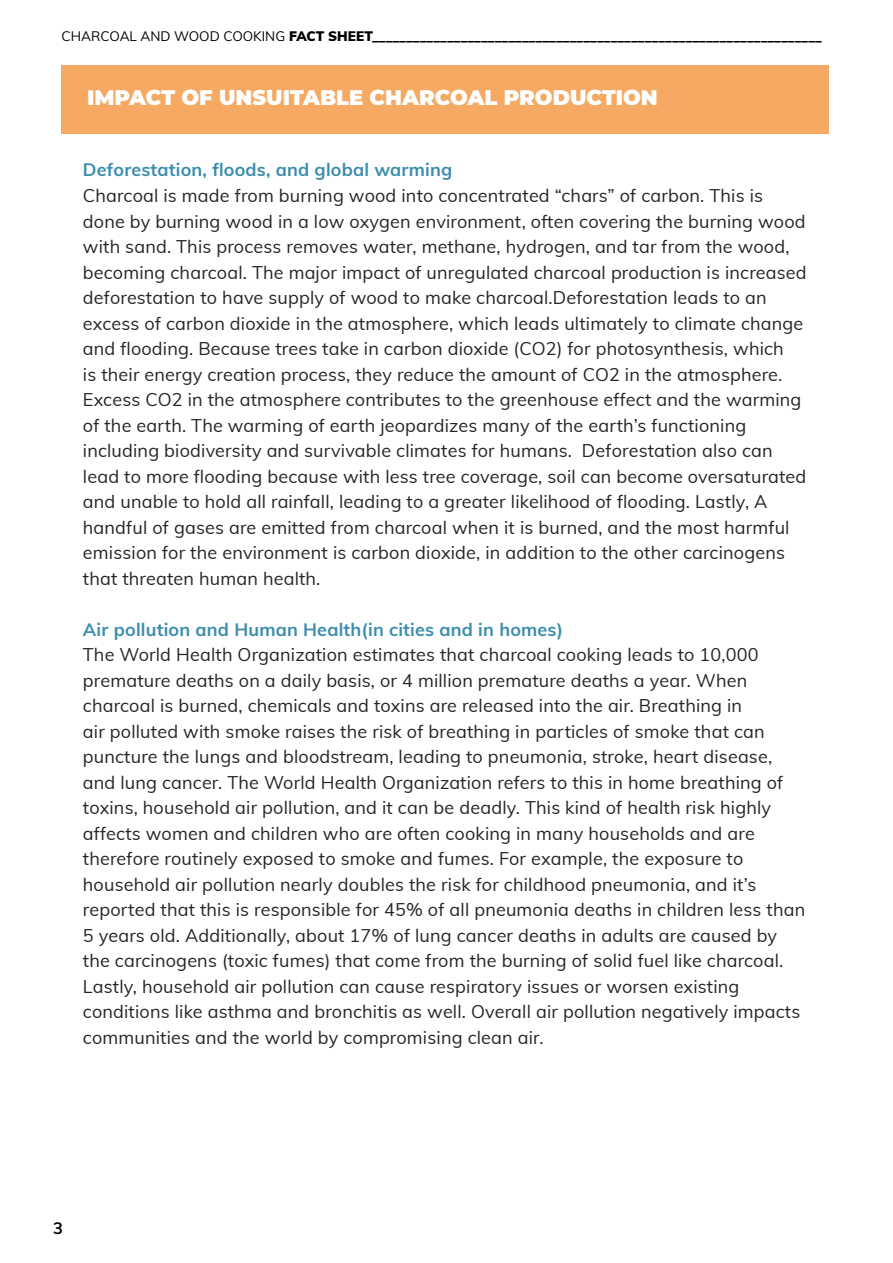
<style>
.page{position:relative;width:893px;height:1263px;background:#fff}
.page>*{position:absolute;margin:0;border:0;box-sizing:border-box;transform-origin:0 0}
.t1{font:900 21px "Montserrat";color:#fff}
.t2{font:18px/25.5px "Muli";letter-spacing:.01em;color:#272424}
.t3{font:700 18px "Muli";letter-spacing:.01em;color:#3c8dad}
.t4{font:700 16.5px "Muli";color:#000}
.t5{font:900 13.5px "Muli";color:#000}
.s1{font-weight:400}
</style>
<div class="page">
<div style="left:62px;top:66px;width:767px;height:68px;background:#f5a962"></div>
<p class="t5" style="left:62px;top:26px;width:762px"><span class="s1">CHARCOAL AND WOOD COOKING</span> FACT SHEET__________________________________________________________________</p>
<p class="t1" style="left:87px;top:82px;width:572px">IMPACT OF UNSUITABLE CHARCOAL PRODUCTION</p>
<p class="t3" style="left:83px;top:157px;width:371px">Deforestation, floods, and global warming</p>
<p class="t2" style="left:83px;top:182px;width:725px">Charcoal is made from burning wood into concentrated “chars” of carbon. This is done by burning wood in a low oxygen environment, often covering the burning wood with sand. This process removes water, methane, hydrogen, and tar from the wood, becoming charcoal. The major impact of unregulated charcoal production is increased deforestation to have supply of wood to make charcoal.Deforestation leads to an excess of carbon dioxide in the atmosphere, which leads ultimately to climate change and flooding. Because trees take in carbon dioxide (CO2) for photosynthesis, which<br>is their energy creation process, they reduce the amount of CO2 in the atmosphere.<br>Excess CO2 in the atmosphere contributes to the greenhouse effect and the warming of the earth. The warming of earth jeopardizes many of the earth’s functioning including biodiversity and survivable climates for humans. Deforestation also can lead to more flooding because with less tree coverage, soil can become oversaturated and unable to hold all rainfall, leading to a greater likelihood of flooding. Lastly, A handful of gases are emitted from charcoal when it is burned, and the most harmful emission for the environment is carbon dioxide, in addition to the other carcinogens that threaten human health.</p>
<p class="t3" style="left:83px;top:616px;width:482px">Air pollution and Human Health(in cities and in homes)</p>
<p class="t2" style="left:83px;top:641px;width:724px">The World Health Organization estimates that charcoal cooking leads to 10,000 premature deaths on a daily basis, or 4 million premature deaths a year. When charcoal is burned, chemicals and toxins are released into the air. Breathing in<br>air polluted with smoke raises the risk of breathing in particles of smoke that can puncture the lungs and bloodstream, leading to pneumonia, stroke, heart disease, and lung cancer. The World Health Organization refers to this in home breathing of toxins, household air pollution, and it can be deadly. This kind of health risk highly affects women and children who are often cooking in many households and are therefore routinely exposed to smoke and fumes. For example, the exposure to household air pollution nearly doubles the risk for childhood pneumonia, and it’s reported that this is responsible for 45% of all pneumonia deaths in children less than 5 years old. Additionally, about 17% of lung cancer deaths in adults are caused by the carcinogens (toxic fumes) that come from the burning of solid fuel like charcoal.<br>Lastly, household air pollution can cause respiratory issues or worsen existing conditions like asthma and bronchitis as well. Overall air pollution negatively impacts communities and the world by compromising clean air.</p>
<p class="t4" style="left:53px;top:1216px;width:11px">3</p>
</div>
